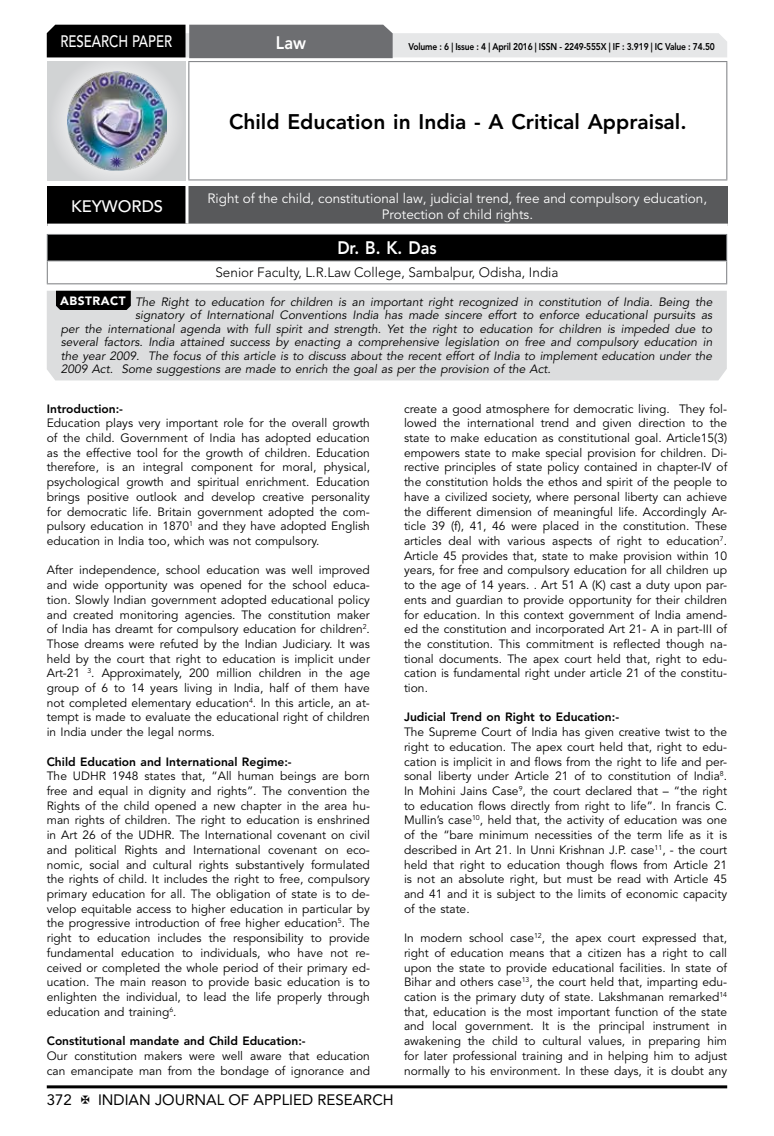
<style>
.page{position:relative;width:774px;height:1136px;background:#fff}
.page>*{position:absolute;margin:0;border:0;box-sizing:border-box;transform-origin:0 0}
.t1{font:800 21px "Avenir LT Std";color:#000}
.t2{font:800 18px "Avenir LT Std";color:#fff;scale:.9 1}
.t3{font:500 16.5px "Avenir LT Std";color:#fff;scale:.8 1}
.t4{font:500 16.5px "Avenir LT Std";color:#fff}
.t5{font:15px "Avenir LT Std";color:#000}
.t6{font:13.5px/16.2px "Avenir LT Std";color:#fff;text-align:center}
.t7{font:300 13.5px "Avenir LT Std";color:#000}
.t8{font:12px/14.7px "Avenir LT Std";color:#000;text-align:justify}
.t9{font:italic 12px "Avenir LT Std";color:#000}
.t10{font:800 12px "Avenir LT Std";color:#000}
.t11{font:800 9.75px "Avenir LT Std";letter-spacing:-.02em;color:#000;scale:.87 1}
.s1{font-weight:900;font-style:normal;color:#fff}
</style>
<div class="page">
<hr style="left:47px;top:1085px;width:680px;height:3px;background:#000">
<div style="left:48px;top:62px;width:137px;height:118px;background:linear-gradient(to right,#d9dadb,#d9dadb)"></div>
<img style="left:68px;top:71px;width:99px;height:100px">
<svg style="left:47px;top:25px;width:680px;height:33px;background:#979899"></svg>
<hr style="left:188px;top:61px;width:539px;height:1px;background:#808285">
<hr style="left:188px;top:62px;width:1px;height:117px;background:#808285">
<hr style="left:726px;top:62px;width:1px;height:117px;background:#808285">
<hr style="left:188px;top:179px;width:539px;height:1px;background:#808285">
<div style="left:47px;top:234px;width:680px;height:27px;background:#000"></div>
<hr style="left:47px;top:234px;width:680px;height:1px;background:#808285">
<hr style="left:47px;top:260px;width:680px;height:1px;background:#808285">
<svg style="left:47px;top:235px;width:1px;height:48px"></svg>
<svg style="left:726px;top:235px;width:1px;height:48px"></svg>
<hr style="left:47px;top:283px;width:680px;height:1px;background:#808285">
<div style="left:47px;top:186px;width:140px;height:39px;background:#000"></div>
<div style="left:187px;top:186px;width:541px;height:39px;background:#58595b"></div>
<hr style="left:185px;top:186px;width:3px;height:37px;background:#fff">
<hr style="left:47px;top:223px;width:140px;height:3px;background:#fff">
<hr style="left:187px;top:223px;width:541px;height:3px;background:#fff">
<div style="left:47px;top:291px;width:680px;height:89px;background:#dcddde"></div>
<svg style="left:56px;top:291px;width:75px;height:19px"></svg>
<h3 class="t3" style="left:60px;top:32px;width:139px">RESEARCH PAPER</h3>
<h2 class="t2" style="left:276px;top:32px;width:35px">Law</h2>
<p class="t11" style="left:408px;top:41px;width:354px">Volume : 6 | Issue : 4 | April 2016 | ISSN - 2249-555X | IF : 3.919 | IC Value : 74.50</p>
<h1 class="t1" style="left:229px;top:109px;width:459px">Child Education in India - A Critical Appraisal.</h1>
<h3 class="t4" style="left:71px;top:196px;width:94px">KEYWORDS</h3>
<p class="t6" style="left:208px;top:190px;width:501px">Right of the child, constitutional law, judicial trend, free and compulsory education,<br>Protection of child rights.</p>
<h2 class="t2" style="left:337px;top:237px;width:112px">Dr. B. K. Das</h2>
<p class="t7" style="left:215px;top:265px;width:344px">Senior Faculty, L.R.Law College, Sambalpur, Odisha, India</p>
<p class="t9" style="left:60px;top:295px;width:654px"><span class="s1">ABSTRACT</span> The Right to education for children is an important right recognized in constitution of India. Being the</p>
<p class="t9" style="left:135px;top:308px;width:579px">signatory of International Conventions India has made sincere effort to enforce educational pursuits as</p>
<p class="t9" style="left:61px;top:322px;width:653px">per the international agenda with full spirit and strength. Yet the right to education for children is impeded due to</p>
<p class="t9" style="left:61px;top:335px;width:653px">several factors. India attained success by enacting a comprehensive legislation on free and compulsory education in</p>
<p class="t9" style="left:61px;top:349px;width:653px">the year 2009. The focus of this article is to discuss about the recent effort of India to implement education under the</p>
<p class="t9" style="left:61px;top:362px;width:492px">2009 Act. Some suggestions are made to enrich the goal as per the provision of the Act.</p>
<p class="t10" style="left:47px;top:401px;width:78px">Introduction:-</p>
<p class="t8" style="left:47px;top:416px;width:325px">Education plays very important role for the overall growth of the child. Government of India has adopted education as the effective tool for the growth of children. Education therefore, is an integral component for moral, physical, psychological growth and spiritual enrichment. Education brings positive outlook and develop creative personality for democratic life. Britain government adopted the com&shy;pulsory education in 1870<sup>1</sup> and they have adopted English education in India too, which was not compulsory.</p>
<p class="t8" style="left:47px;top:563px;width:325px">After independence, school education was well improved and wide opportunity was opened for the school educa&shy;tion. Slowly Indian government adopted educational policy and created monitoring agencies. The constitution maker of India has dreamt for compulsory education for children<sup>2</sup>.<br>Those dreams were refuted by the Indian Judiciary. It was held by the court that right to education is implicit under Art-21 <sup>3</sup>. Approximately, 200 million children in the age group of 6 to 14 years living in India, half of them have not completed elementary education<sup>4</sup>. In this article, an at&shy;tempt is made to evaluate the educational right of children in India under the legal norms.</p>
<p class="t10" style="left:47px;top:754px;width:246px">Child Education and International Regime:-</p>
<p class="t8" style="left:47px;top:769px;width:325px">The UDHR 1948 states that, “All human beings are born free and equal in dignity and rights”. The convention the Rights of the child opened a new chapter in the area hu&shy;man rights of children. The right to education is enshrined in Art 26 of the UDHR. The International covenant on civil and political Rights and International covenant on eco&shy;nomic, social and cultural rights substantively formulated the rights of child. It includes the right to free, compulsory primary education for all. The obligation of state is to de&shy;velop equitable access to higher education in particular by the progressive introduction of free higher education<sup>5</sup>. The right to education includes the responsibility to provide fundamental education to individuals, who have not re&shy;ceived or completed the whole period of their primary ed&shy;ucation. The main reason to provide basic education is to enlighten the individual, to lead the life properly through education and training<sup>6</sup>.</p>
<p class="t10" style="left:47px;top:1033px;width:260px">Constitutional mandate and Child Education:-</p>
<p class="t8" style="left:47px;top:1048px;width:325px">Our constitution makers were well aware that education can emancipate man from the bondage of ignorance and</p>
<p class="t8" style="left:404px;top:401px;width:325px">create a good atmosphere for democratic living. They fol&shy;lowed the international trend and given direction to the state to make education as constitutional goal. Article15(3) empowers state to make special provision for children. Di&shy;rective principles of state policy contained in chapter-IV of the constitution holds the ethos and spirit of the people to have a civilized society, where personal liberty can achieve the different dimension of meaningful life. Accordingly Ar&shy;ticle 39 (f), 41, 46 were placed in the constitution. These articles deal with various aspects of right to education<sup>7</sup>.<br>Article 45 provides that, state to make provision within 10 years, for free and compulsory education for all children up to the age of 14 years. . Art 51 A (K) cast a duty upon par&shy;ents and guardian to provide opportunity for their children for education. In this context government of India amend&shy;ed the constitution and incorporated Art 21- A in part-III of the constitution. This commitment is reflected though na&shy;tional documents. The apex court held that, right to edu&shy;cation is fundamental right under article 21 of the constitu&shy;tion.</p>
<p class="t10" style="left:404px;top:710px;width:217px">Judicial Trend on Right to Education:-</p>
<p class="t8" style="left:404px;top:725px;width:325px">The Supreme Court of India has given creative twist to the right to education. The apex court held that, right to edu&shy;cation is implicit in and flows from the right to life and per&shy;sonal liberty under Article 21 of to constitution of India<sup>8</sup>.<br>In Mohini Jains Case<sup>9</sup>, the court declared that – “the right to education flows directly from right to life”. In francis C.<br>Mullin’s case<sup>10</sup>, held that, the activity of education was one of the “bare minimum necessities of the term life as it is described in Art 21. In Unni Krishnan J.P. case<sup>11</sup>, - the court held that right to education though flows from Article 21 is not an absolute right, but must be read with Article 45 and 41 and it is subject to the limits of economic capacity of the state.</p>
<p class="t8" style="left:404px;top:930px;width:325px">In modern school case<sup>12</sup>, the apex court expressed that, right of education means that a citizen has a right to call upon the state to provide educational facilities. In state of Bihar and others case<sup>13</sup>, the court held that, imparting edu&shy;cation is the primary duty of state. Lakshmanan remarked<sup>14 </sup>that, education is the most important function of the state and local government. It is the principal instrument in awakening the child to cultural values, in preparing him for later professional training and in helping him to adjust normally to his environment. In these days, it is doubt any</p>
<p class="t5" style="left:47px;top:1090px;width:27px">372</p>
<p class="t5" style="left:98px;top:1090px;width:297px">INDIAN JOURNAL OF APPLIED RESEARCH</p>
</div>
